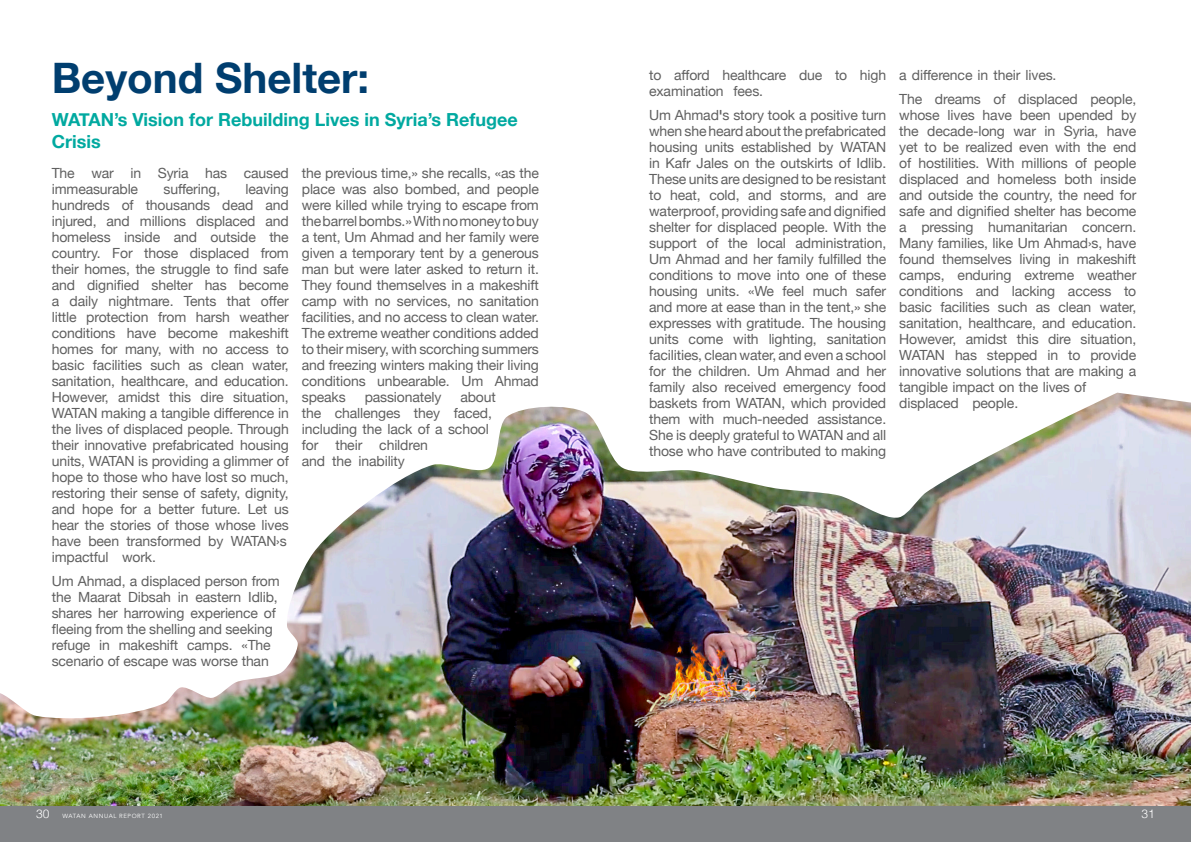
<style>
.page{position:relative;width:1191px;height:842px;background:#fff}
.page>*{position:absolute;margin:0;border:0;box-sizing:border-box;transform-origin:0 0}
.t1{font:700 42px "Helvetica Neue";color:#003e6f}
.t2{font:700 18px/21.6px "Helvetica Neue";color:#00a9a0}
.t3{font:14px/16px "Helvetica Neue";letter-spacing:-.01em;color:#606060}
.t4{font:300 12px "Helvetica";color:#fff}
.t5{font:6px "Avenir";letter-spacing:.1em;color:#fff}
.s1{font-weight:700}
.s2{font-family:"Helvetica";font-weight:300;font-size:12px}
</style>
<div class="page">
<div style="left:0;top:806px;width:1191px;height:36px;background:#808285"></div>
<img style="left:0;top:393px;width:1191px;height:413px">
<p class="t1" style="left:52px;top:45px;width:319px">Beyond Shelter:</p>
<p class="t2" style="left:52px;top:109px;width:467px">WATAN’s Vision for Rebuilding Lives in Syria’s Refugee<br>Crisis</p>
<p class="t3" style="left:52px;top:166px;width:238px">The war in Syria has caused immeasurable</p>
<p class="t3" style="left:302px;top:166px;width:239px;text-align:justify">the previous time,» she recalls, «as the place was also bombed, and people were killed while trying to escape from the barrel bombs.» With no money to buy a tent, Um Ahmad and her family were given a temporary tent by a generous man but were later asked to return it.<br>They found themselves in a makeshift camp with no services, no sanitation facilities, and no access to clean water.<br>The extreme weather conditions added to their misery, with scorching summers and freezing winters making their living conditions unbearable. Um Ahmad speaks</p>
<p class="t3" style="left:163px;top:182px;width:58px">suffering,</p>
<p class="t3" style="left:52px;top:182px;width:239px;text-indent:194px">leaving hundreds of thousands dead and injured, and millions displaced and homeless inside and outside the country. For those displaced from their homes, the struggle to find safe and dignified shelter has become a daily nightmare. Tents that offer little protection from harsh weather conditions have become makeshift homes for many, with no access to basic facilities such as clean water, sanitation, healthcare, and education.<br>However, amidst this dire situation, WATAN making a tangible difference in the lives of displaced people. Through their innovative prefabricated housing units, WATAN is providing a glimmer of hope to those who have lost so much, restoring their sense of safety, dignity, and hope for a better future. Let us hear the stories of those whose lives have been transformed by WATAN›s impactful work.</p>
<p class="t3" style="left:52px;top:574px;width:229px">Um Ahmad, a displaced person from the Maarat Dibsah in eastern Idlib, shares her harrowing experience of fleeing from the shelling and seeking refuge in makeshift camps. «The scenario of escape was worse than</p>
<p class="t3" style="left:302px;top:390px;width:196px;text-indent:159px">about the challenges they faced, including the lack of a school for their children<br>and the inability</p>
<p class="t3" style="left:365px;top:390px;width:78px">passionately</p>
<p class="t3" style="left:649px;top:67px;width:238px">to afford healthcare due to high examination fees.</p>
<p class="t3" style="left:649px;top:108px;width:239px;text-align:justify">Um Ahmad<span class="s1">'</span>s story took a positive turn when she heard about the prefabricated housing units established by WATAN in Kafr Jales on the outskirts of Idlib.<br>These units are designed to be resistant to heat, cold, and storms, and are waterproof, providing safe and dignified shelter for displaced people. With the support of the local administration, Um Ahmad and her family fulfilled the conditions to move into one of these housing units. «We feel much safer and more at ease than in the tent,» she expresses with gratitude. The housing units come with lighting, sanitation facilities, clean water, and even a school for the children. Um Ahmad and her family also received emergency food baskets from WATAN, which provided them with much-needed assistance.<br>She is deeply grateful to WATAN and all those who have contributed to making</p>
<p class="t3" style="left:899px;top:67px;width:159px">a difference in their lives.</p>
<p class="t3" style="left:899px;top:92px;width:239px">The dreams of displaced people, whose lives have been upended by the decade-long war in Syria, have yet to be realized even with the end of hostilities. With millions of people displaced and homeless both inside and outside the country, the need for safe and dignified shelter has become a pressing humanitarian concern.<br>Many families, like Um Ahmad›s, have found themselves living in makeshift camps, enduring extreme weather conditions and lacking access to basic facilities such as clean water, sanitation, healthcare, and education.<br>However, amidst this dire situation, WATAN has stepped in to provide innovative solutions that are making a tangible impact on the lives of displaced people.</p>
<p class="t5" style="left:36px;top:812px;width:128px"><span class="s2">30</span> WATAN ANNUAL REPORT 2021</p>
<p class="t4" style="left:1141px;top:803px;width:15px">31</p>
</div>
